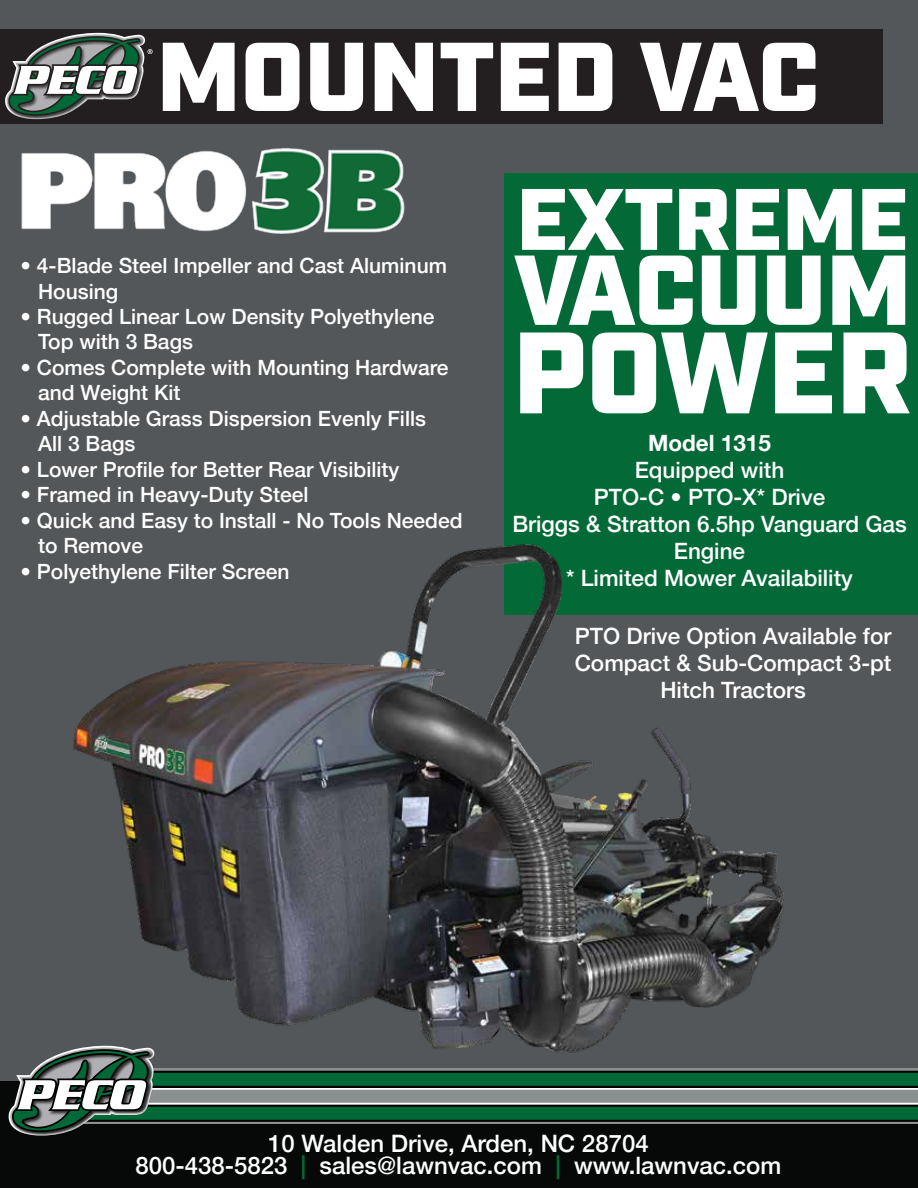
<style>
.page{position:relative;width:918px;height:1188px;background:#53575a}
.page>*{position:absolute;margin:0;border:0;box-sizing:border-box;transform-origin:0 0}
.t1{font:900 115.5px "Industry";color:#fff}
.t2{font:900 99px "Industry";color:#fff}
.t3{font:900 97.5px "Industry";color:#fff}
.t4{font:900 87px "Industry";color:#fff}
.t5{font:500 24px/22.5px "Helvetica Neue";color:#fff;text-align:center}
.t6{font:500 22.5px/27px "Helvetica Neue";color:#fff;text-align:center}
.t7{font:700 22.5px "Helvetica Neue";color:#fff}
.t8{font:500 21px/25.5px "Helvetica Neue";color:#fff}
.s1{color:#056b37}
</style>
<div class="page">
<div style="left:0;top:29px;width:883px;height:95px;background:#231f20"></div>
<div style="left:504px;top:173px;width:414px;height:442px;background:#036a37"></div>
<svg style="left:5px;top:33px;width:148px;height:86px"></svg>
<div style="left:0;top:1082px;width:918px;height:106px;background:#070909"></div>
<div style="left:76px;top:1068px;width:842px;height:56px;background:#8c9091"></div>
<hr style="left:76px;top:1103px;width:842px;height:2px;background:#fff">
<hr style="left:76px;top:1088px;width:842px;height:2px;background:#fff">
<div style="left:76px;top:1106px;width:842px;height:15px;background:#006937"></div>
<hr style="left:76px;top:1120px;width:842px;height:2px;background:#000">
<hr style="left:76px;top:1105px;width:842px;height:2px;background:#000">
<svg style="left:155px;top:1070px;width:763px;height:1px"></svg>
<div style="left:76px;top:1072px;width:842px;height:15px;background:#006937"></div>
<hr style="left:76px;top:1086px;width:842px;height:2px;background:#000">
<hr style="left:76px;top:1071px;width:842px;height:2px;background:#000">
<svg style="left:8px;top:1051px;width:146px;height:85px"></svg>
<img style="left:21px;top:148px;width:384px;height:86px">
<img style="left:66px;top:544px;width:718px;height:517px">
<h3 class="t3" style="left:157px;top:18px;width:663px">MOUNTED VAC</h3>
<p class="t8" style="left:38px;top:251px;width:410px;text-indent:-18px">• 4-Blade Steel Impeller and Cast Aluminum<br>Housing</p>
<p class="t8" style="left:38px;top:302px;width:398px;text-indent:-18px">• Rugged Linear Low Density Polyethylene<br>Top with 3 Bags</p>
<p class="t8" style="left:38px;top:353px;width:412px;text-indent:-18px">• Comes Complete with Mounting Hardware and Weight Kit</p>
<p class="t8" style="left:38px;top:404px;width:389px;text-indent:-18px">• Adjustable Grass Dispersion Evenly Fills<br>All 3 Bags</p>
<p class="t8" style="left:21px;top:455px;width:380px">• Lower Profile for Better Rear Visibility</p>
<p class="t8" style="left:21px;top:481px;width:289px">• Framed in Heavy-Duty Steel</p>
<p class="t8" style="left:38px;top:506px;width:426px;text-indent:-18px">• Quick and Easy to Install - No Tools Needed to Remove</p>
<p class="t8" style="left:21px;top:557px;width:270px">• Polyethylene Filter Screen</p>
<h3 class="t4" style="left:517px;top:167px;width:393px">EXTREME</h3>
<h2 class="t2" style="left:514px;top:231px;width:399px">VACUUM</h2>
<h1 class="t1" style="left:513px;top:304px;width:400px">POWER</h1>
<p class="t7" style="left:648px;top:425px;width:124px">Model 1315</p>
<p class="t6" style="left:512px;top:455px;width:396px">Equipped with<br>PTO-C • PTO-X* Drive<br>Briggs &amp; Stratton 6.5hp Vanguard Gas<br>Engine<br>* Limited Mower Availability</p>
<p class="t6" style="left:575px;top:621px;width:318px">PTO Drive Option Available for<br>Compact &amp; Sub-Compact 3-pt<br>Hitch Tractors</p>
<p class="t5" style="left:136px;top:1130px;width:647px">10 Walden Drive, Arden, NC 28704<br>800-438-5823 <span class="s1">|</span> sales@lawnvac.com <span class="s1">|</span> www.lawnvac.com</p>
</div>
